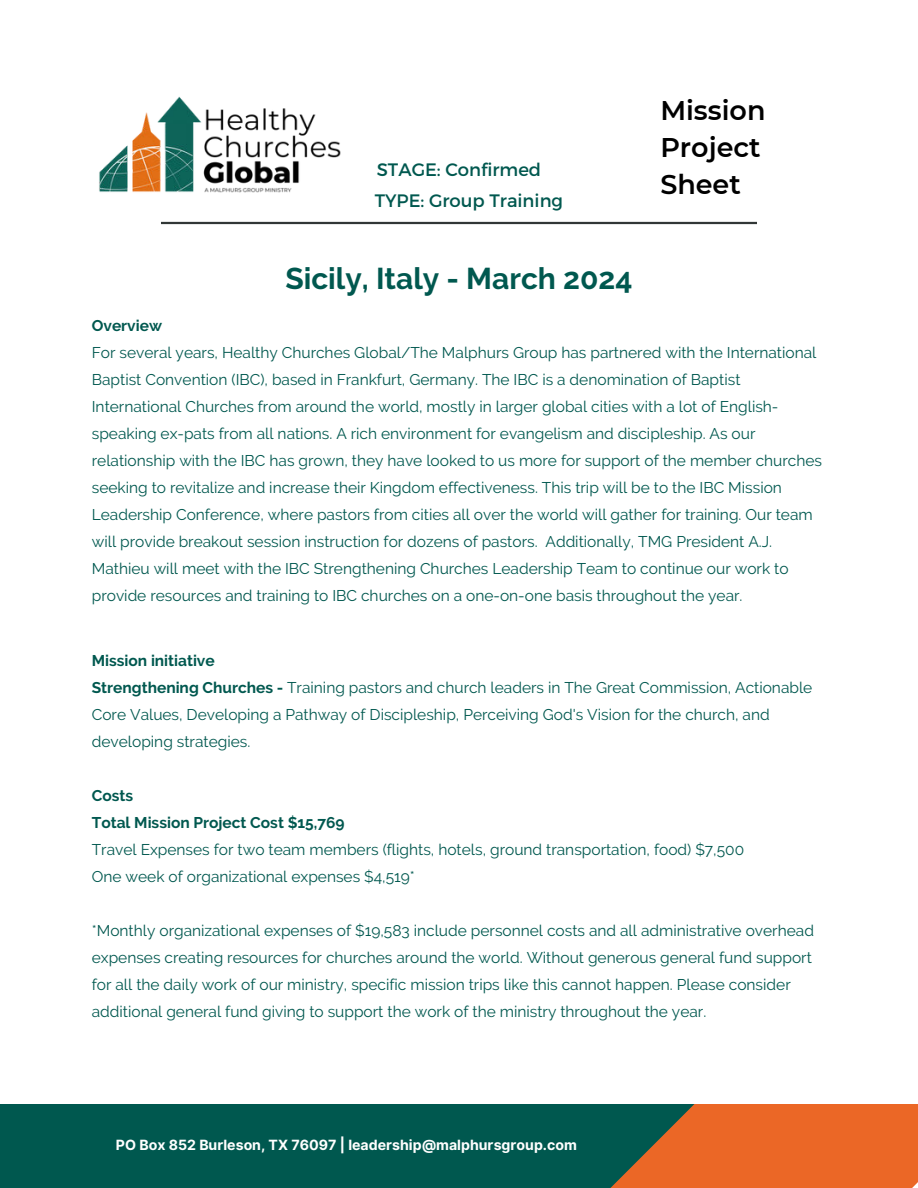
<style>
.page{position:relative;width:918px;height:1188px;background:#fff}
.page>*{position:absolute;margin:0;border:0;box-sizing:border-box;transform-origin:0 0}
.t1{font:700 30px "Raleway";color:#00584f}
.t2{font:600 27px/37.2px "Montserrat";color:#000}
.t3{font:18px/31.3px "Montserrat";color:#00584f}
.t4{font:15.45px/27px "Raleway";color:#00584f}
.t5{font:700 15.45px/27px "Raleway";color:#00584f}
.t6{font:700 14.1px "Inter";color:#fff}
.s1{font-weight:700}
</style>
<div class="page">
<div style="left:0;top:1104px;width:896px;height:84px;background:#00584f"></div>
<hr style="left:161px;top:222px;width:596px;height:2px;background:#313736">
<svg style="left:610px;top:1104px;width:308px;height:84px;background:#ca642b"></svg>
<img style="left:99px;top:96px;width:248px;height:126px">
<p class="t3" style="left:375px;top:154px;width:190px">STAGE: Confirmed<br>TYPE: Group Training</p>
<h1 class="t1" style="left:285px;top:261px;width:349px">Sicily, Italy - March 2024</h1>
<h2 class="t2" style="left:660px;top:91px;width:107px">Mission<br>Project<br>Sheet</h2>
<p class="t5" style="left:92px;top:312px;width:72px">Overview</p>
<p class="t4" style="left:92px;top:339px;width:732px">For several years, Healthy Churches Global/The Malphurs Group has partnered with the International Baptist Convention (IBC), based in Frankfurt, Germany. The IBC is a denomination of Baptist International Churches from around the world, mostly in larger global cities with a lot of English&shy;speaking ex-pats from all nations. A rich environment for evangelism and discipleship. As our relationship with the IBC has grown, they have looked to us more for support of the member churches seeking to revitalize and increase their Kingdom effectiveness. This trip will be to the IBC Mission Leadership Conference, where pastors from cities all over the world will gather for training. Our team will provide breakout session instruction for dozens of pastors. Additionally, TMG President A.J.<br>Mathieu will meet with the IBC Strengthening Churches Leadership Team to continue our work to provide resources and training to IBC churches on a one-on-one basis throughout the year.</p>
<p class="t4" style="left:92px;top:647px;width:722px"><span class="s1">Mission initiative<br>Strengthening Churches -</span> Training pastors and church leaders in The Great Commission, Actionable Core Values, Developing a Pathway of Discipleship, Perceiving God's Vision for the church, and developing strategies.</p>
<p class="t5" style="left:92px;top:782px;width:254px">Costs<br>Total Mission Project Cost $15,769</p>
<p class="t4" style="left:92px;top:836px;width:654px">Travel Expenses for two team members (flights, hotels, ground transportation, food) $7,500<br>One week of organizational expenses $4,519*</p>
<p class="t4" style="left:92px;top:917px;width:724px">*Monthly organizational expenses of $19,583 include personnel costs and all administrative overhead expenses creating resources for churches around the world. Without generous general fund support for all the daily work of our ministry, specific mission trips like this cannot happen. Please consider additional general fund giving to support the work of the ministry throughout the year.</p>
<p class="t6" style="left:116px;top:1135px;width:462px">PO Box 852 Burleson, TX 76097 | leadership@malphursgroup.com</p>
</div>
